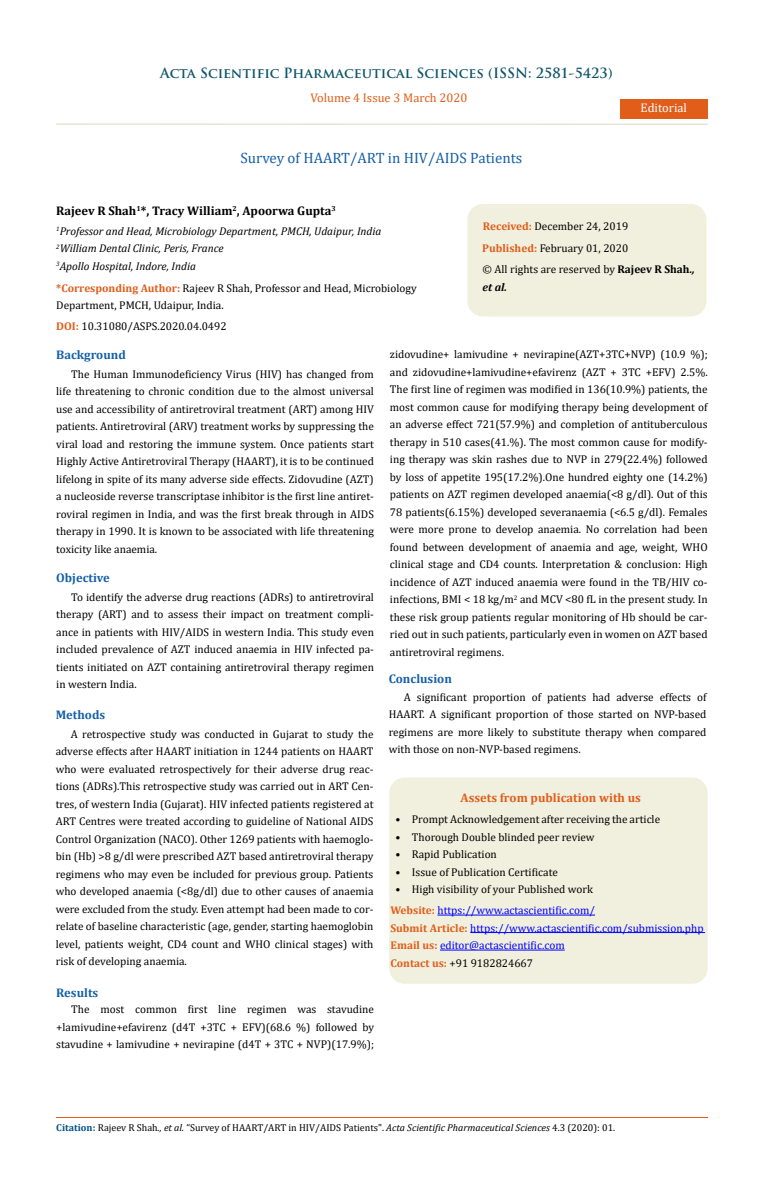
<style>
.page{position:relative;width:764px;height:1200px;background:#fff}
.page>*{position:absolute;margin:0;border:0;box-sizing:border-box;transform-origin:0 0}
.t1{font:15px "Cambria";color:#1560a6}
.t2{font:700 13.75px "Trajan Pro";color:#0e546a}
.t3{font:700 12.5px "Cambria";color:#1560a6}
.t4{font:700 12.5px "Cambria";color:#000}
.t5{font:700 12.5px "Cambria";color:#e05d1a}
.t6{font:12.5px "Cambria";color:#e05d1a}
.t7{font:12.5px "Cambria";color:#fff}
.t8{font:11.25px/17.5px "Cambria";color:#000;text-align:justify}
.t9{font:11.25px/17.5px "Cambria";color:#00f}
.t10{font:italic 11.25px/17.5px "Cambria";color:#000}
.t11{font:italic 700 11.25px "Cambria";color:#000}
.t12{font:10px "Cambria";color:#000}
.s1{font-weight:700;color:#e05d1a}
.s2{font-weight:700}
.s3{font-weight:700;font-style:italic}
.s4{color:#000}
.s5{font-weight:700;color:#035089}
.s6{font-style:italic}
</style>
<div class="page">
<div style="left:620px;top:99px;width:87px;height:20px;background:#e05d1a"></div>
<hr style="left:56px;top:123px;width:651px;height:2px;background:#e0dfcd">
<hr style="left:56px;top:1118px;width:651px;height:1px;background:#e05d1a">
<div style="left:468px;top:205px;width:238px;height:111px;background:#f1f0de;border-radius:15px"></div>
<div style="left:467px;top:204px;width:239px;height:113px;border:1px solid #f1f0de;border-radius:15px"></div>
<div style="left:390px;top:778px;width:317px;height:205px;background:#f1f0de;border-radius:15px"></div>
<div style="left:389px;top:778px;width:318px;height:206px;border:1px solid #f1f0de;border-radius:15px"></div>
<hr style="left:437px;top:915px;width:158px;height:1px;background:#00f">
<hr style="left:470px;top:932px;width:235px;height:1px;background:#00f">
<hr style="left:440px;top:950px;width:125px;height:1px;background:#00f">
<p class="t2" style="left:160px;top:64px;width:454px">Acta Scientific Pharmaceutical Sciences (ISSN: 2581-5423)</p>
<p class="t6" style="left:310px;top:91px;width:158px">Volume 4 Issue 3 March 2020</p>
<p class="t7" style="left:640px;top:100px;width:48px">Editorial</p>
<h1 class="t1" style="left:240px;top:149px;width:283px">Survey of HAART/ART in HIV/AIDS Patients</h1>
<p class="t4" style="left:56px;top:202px;width:281px">Rajeev R Shah<sup>1</sup>*, Tracy William<sup>2</sup>, Apoorwa Gupta<sup>3</sup></p>
<p class="t10" style="left:56px;top:222px;width:327px"><sup>1</sup>Professor and Head, Microbiology Department, PMCH, Udaipur, India<br><sup>2</sup>William Dental Clinic, Peris, France<br><sup>3</sup>Apollo Hospital, Indore, India</p>
<p class="t8" style="left:56px;top:279px;width:362px"><span class="s1">*Corresponding Author:</span> Rajeev R Shah, Professor and Head, Microbiology<br>Department, PMCH, Udaipur, India.</p>
<p class="t3" style="left:56px;top:346px;width:71px">Background</p>
<p class="t8" style="left:482px;top:216px;width:214px;line-height:21.5px;text-align:left"><span class="s1">Received:</span> December 24, 2019<br><span class="s1">Published:</span> February 01, 2020<br>© All rights are reserved by <span class="s2">Rajeev R Shah</span><span class="s3">.,</span></p>
<p class="t11" style="left:482px;top:279px;width:26px">et al.</p>
<p class="t8" style="left:56px;top:318px;width:172px"><span class="s1">DOI:</span> 10.31080/ASPS.2020.04.0492</p>
<p class="t8" style="left:390px;top:346px;width:319px">zidovudine+ lamivudine + nevirapine(AZT+3TC+NVP) (10.9 %); and zidovudine+lamivudine+efavirenz (AZT + 3TC +EFV) 2.5%.<br>The first line of regimen was modified in 136(10.9%) patients, the most common cause for modifying therapy being development of an adverse effect 721(57.9%) and completion of antituberculous therapy in 510 cases(41.%). The most common cause for modify&shy;ing therapy was skin rashes due to NVP in 279(22.4%) followed by loss of appetite 195(17.2%).One hundred eighty one (14.2%) patients on AZT regimen developed anaemia(&lt;8 g/dl). Out of this 78 patients(6.15%) developed severanaemia (&lt;6.5 g/dl). Females were more prone to develop anaemia. No correlation had been found between development of anaemia and age, weight, WHO clinical stage and CD4 counts. Interpretation &amp; conclusion: High incidence of AZT induced anaemia were found in the TB/HIV co&shy;infections, BMI &lt; 18 kg/m<sup>2</sup> and MCV &lt;80 fL in the present study. In these risk group patients regular monitoring of Hb should be car&shy;ried out in such patients, particularly even in women on AZT based antiretroviral regimens.</p>
<p class="t8" style="left:56px;top:365px;width:319px;text-indent:15px">The Human Immunodeficiency Virus (HIV) has changed from life threatening to chronic condition due to the almost universal use and accessibility of antiretroviral treatment (ART) among HIV patients. Antiretroviral (ARV) treatment works by suppressing the viral load and restoring the immune system. Once patients start Highly Active Antiretroviral Therapy (HAART), it is to be continued lifelong in spite of its many adverse side effects. Zidovudine (AZT) a nucleoside reverse transcriptase inhibitor is the first line antiret&shy;roviral regimen in India, and was the first break through in AIDS therapy in 1990. It is known to be associated with life threatening toxicity like anaemia.</p>
<p class="t3" style="left:56px;top:569px;width:55px">Objective</p>
<p class="t8" style="left:56px;top:588px;width:319px;text-indent:15px">To identify the adverse drug reactions (ADRs) to antiretroviral therapy (ART) and to assess their impact on treatment compli&shy;ance in patients with HIV/AIDS in western India. This study even included prevalence of AZT induced anaemia in HIV infected pa&shy;tients initiated on AZT containing antiretroviral therapy regimen in western India.</p>
<p class="t3" style="left:56px;top:706px;width:51px">Methods</p>
<p class="t8" style="left:56px;top:725px;width:319px;text-indent:15px">A retrospective study was conducted in Gujarat to study the adverse effects after HAART initiation in 1244 patients on HAART who were evaluated retrospectively for their adverse drug reac&shy;tions (ADRs).This retrospective study was carried out in ART Cen&shy;tres, of western India (Gujarat). HIV infected patients registered at ART Centres were treated according to guideline of National AIDS Control Organization (NACO). Other 1269 patients with haemoglo&shy;bin (Hb) &gt;8 g/dl were prescribed AZT based antiretroviral therapy regimens who may even be included for previous group. Patients who developed anaemia (&lt;8g/dl) due to other causes of anaemia were excluded from the study. Even attempt had been made to cor&shy;relate of baseline characteristic (age, gender, starting haemoglobin level, patients weight, CD4 count and WHO clinical stages) with risk of developing anaemia.</p>
<p class="t3" style="left:389px;top:670px;width:65px">Conclusion</p>
<p class="t8" style="left:389px;top:688px;width:319px;text-indent:15px">A significant proportion of patients had adverse effects of HAART. A significant proportion of those started on NVP-based regimens are more likely to substitute therapy when compared with those on non-NVP-based regimens.</p>
<p class="t5" style="left:460px;top:789px;width:182px">Assets from publication with us</p>
<p class="t8" style="left:395px;top:810px;width:266px">• Prompt Acknowledgement after receiving the article</p>
<p class="t8" style="left:395px;top:828px;width:201px">• Thorough Double blinded peer review</p>
<p class="t8" style="left:395px;top:845px;width:103px">• Rapid Publication</p>
<p class="t8" style="left:395px;top:863px;width:164px">• Issue of Publication Certificate</p>
<p class="t8" style="left:395px;top:880px;width:199px">• High visibility of your Published work</p>
<p class="t9" style="left:390px;top:902px;width:315px"><span class="s1">Website:</span> https://www.actascientific.com/<br><span class="s1">Submit Article:</span> https://www.actascientific.com/submission.php <span class="s1">Email us:</span> editor@actascientific.com<br><span class="s1">Contact us:</span> <span class="s4">+91 9182824667</span></p>
<p class="t3" style="left:56px;top:984px;width:44px">Results</p>
<p class="t8" style="left:56px;top:1001px;width:319px;text-indent:15px">The most common first line regimen was stavudine +lamivudine+efavirenz (d4T +3TC + EFV)(68.6 %) followed by stavudine + lamivudine + nevirapine (d4T + 3TC + NVP)(17.9%);</p>
<p class="t12" style="left:56px;top:1122px;width:560px"><span class="s5">Citation:</span> Rajeev R Shah<span class="s6">., et al.</span> “Survey of HAART/ART in HIV/AIDS Patients". <span class="s6">Acta Scientific Pharmaceutical Sciences</span> 4.3 (2020): 01.</p>
</div>
